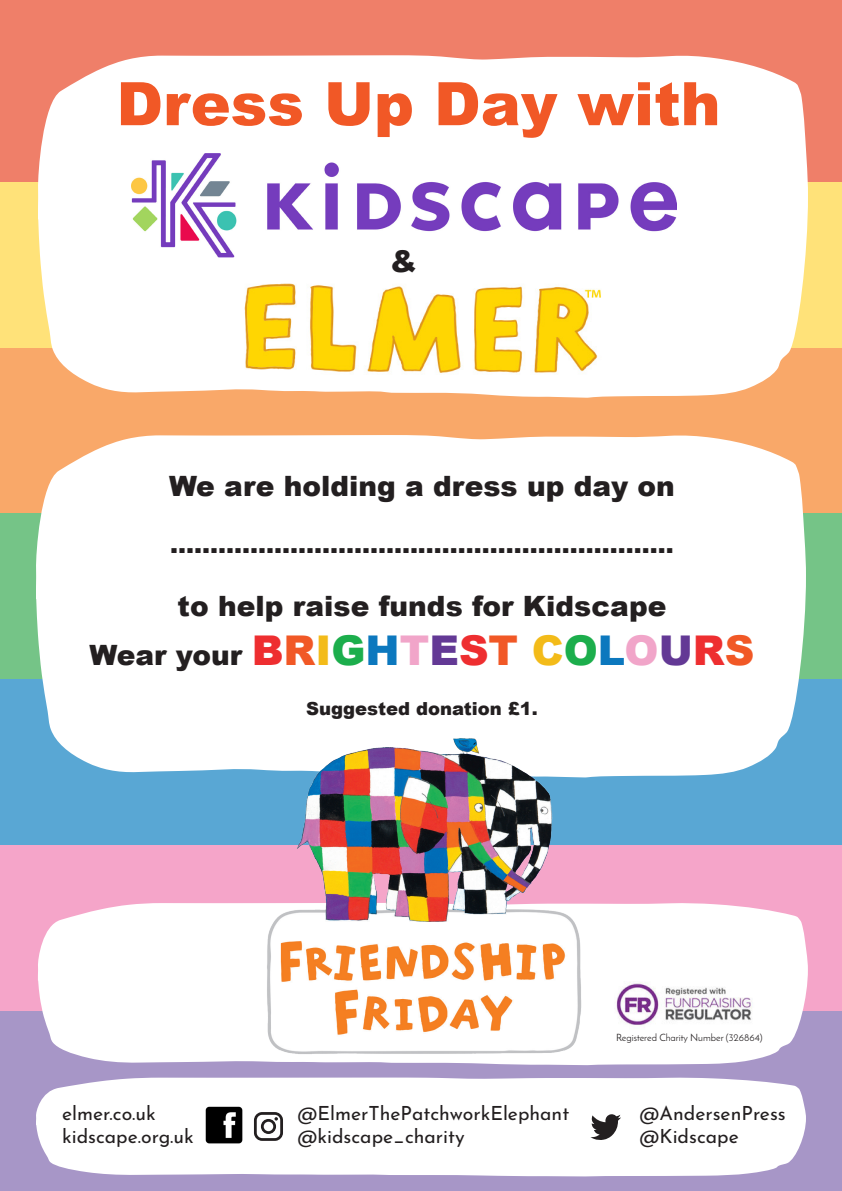
<style>
.page{position:relative;width:842px;height:1191px;background:#fff}
.page>*{position:absolute;margin:0;border:0;box-sizing:border-box;transform-origin:0 0}
.t1{font:900 60px "Arial";color:#f15826}
.t2{font:900 30px "Arial";color:#231f20}
.t3{font:900 28px "Arial";color:#231f20}
.t4{font:900 24px "Arial";color:#231f20}
.t5{font:19.4px "Josefin Sans";color:#231f20}
.t6{font:900 18px "Arial";color:#231f20}
.t7{font:10px "Josefin Sans";color:#231f20}
.s1{font-size:41px;color:#ee2e30}
.s2{font-size:41px;color:#f15826}
.s3{font-size:41px;color:#f3bb19}
.s4{font-size:41px;color:#1cae4c}
.s5{font-size:41px;color:#0c78be}
.s6{font-size:41px;color:#f1a5c9}
.s7{font-size:41px;color:#633995}
</style>
<div class="page">
<div style="left:0;top:347px;width:842px;height:166px;background:#f9a869"></div>
<div style="left:0;top:513px;width:842px;height:166px;background:#75c487"></div>
<div style="left:0;top:679px;width:842px;height:166px;background:#59a7d4"></div>
<div style="left:0;top:845px;width:842px;height:166px;background:#f5a5c9"></div>
<div style="left:0;top:1011px;width:842px;height:180px;background:#a796c7"></div>
<div style="left:0;top:181px;width:842px;height:166px;background:#ffe279"></div>
<div style="left:0;top:0;width:842px;height:181px;background:#ef7f69"></div>
<div style="left:36px;top:435px;width:770px;height:341px;background:#fff"></div>
<div style="left:36px;top:1077px;width:770px;height:99px;background:#fff"></div>
<svg style="left:590px;top:1114px;width:31px;height:26px"></svg>
<svg style="left:254px;top:1112px;width:29px;height:28px"></svg>
<img style="left:203px;top:1104px;width:43px;height:42px">
<svg style="left:38px;top:55px;width:770px;height:343px;fill:#fff"></svg>
<img style="left:131px;top:153px;width:545px;height:105px">
<img style="left:237px;top:276px;width:372px;height:104px">
<svg style="left:38px;top:903px;width:770px;height:162px;fill:#fff"></svg>
<img style="left:211px;top:698px;width:424px;height:391px">
<img style="left:614px;top:954px;width:141px;height:79px">
<p class="t1" style="left:116px;top:60px;width:606px">Dress Up Day with</p>
<p class="t2" style="left:390px;top:239px;width:28px">&amp;</p>
<p class="t3" style="left:169px;top:465px;width:507px">We are holding a dress up day on</p>
<p class="t4" style="left:170px;top:527px;width:505px">...............................................................</p>
<p class="t3" style="left:178px;top:585px;width:490px">to help raise funds for Kidscape</p>
<p class="t3" style="left:90px;top:634px;width:666px">Wear your <span class="s1">B</span><span class="s2">R</span><span class="s3">I</span><span class="s4">G</span><span class="s5">H</span><span class="s6">T</span><span class="s7">E</span><span class="s1">S</span><span class="s2">T</span> <span class="s3">C</span><span class="s4">O</span><span class="s5">L</span><span class="s6">O</span><span class="s7">U</span><span class="s1">R</span><span class="s2">S</span></p>
<p class="t6" style="left:306px;top:696px;width:233px">Suggested donation £1.</p>
<p class="t5" style="left:62px;top:1098px;width:95px">elmer.co.uk</p>
<p class="t5" style="left:62px;top:1121px;width:133px">kidscape.org.uk</p>
<p class="t5" style="left:298px;top:1098px;width:273px">@ElmerThePatchworkElephant</p>
<p class="t5" style="left:298px;top:1121px;width:169px">@kidscape_charity</p>
<p class="t7" style="left:616px;top:1031px;width:148px">Registered Charity Number (326864)</p>
<p class="t5" style="left:640px;top:1098px;width:148px">@AndersenPress</p>
<p class="t5" style="left:640px;top:1121px;width:101px">@Kidscape</p>
</div>
